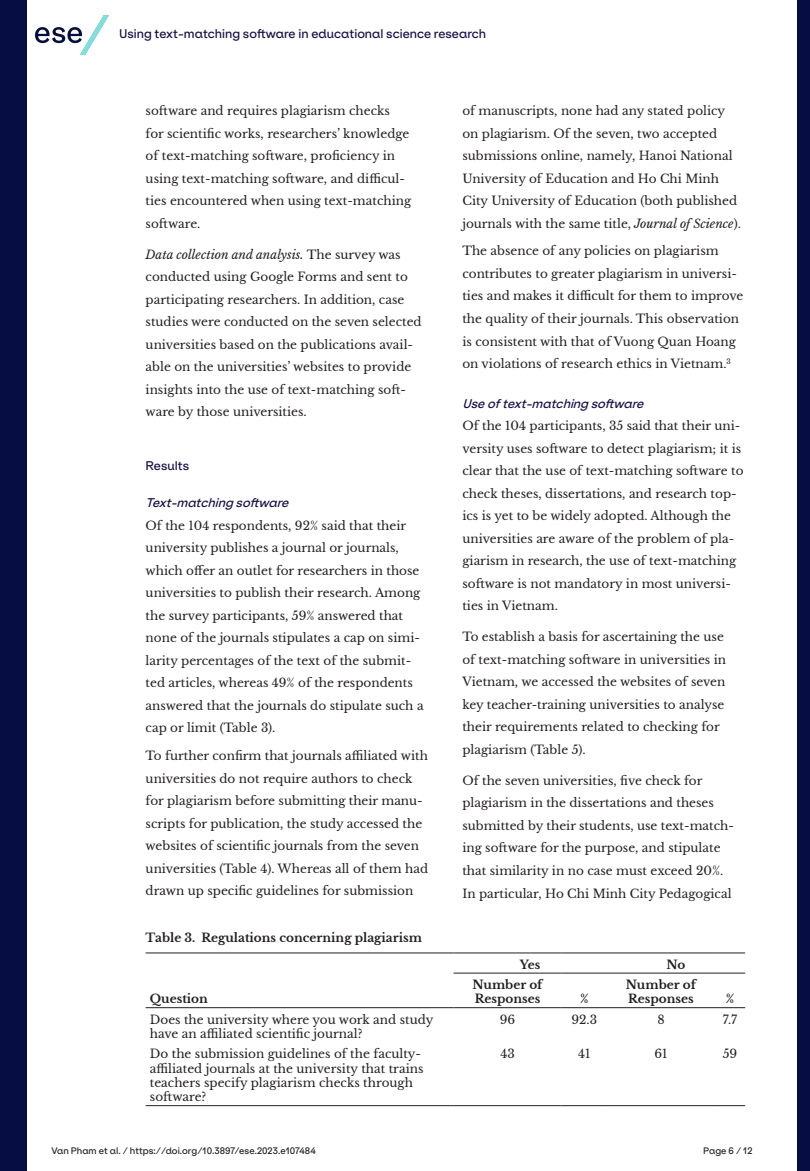
<style>
.page{position:relative;width:810px;height:1171px;background:#fff}
.page>*{position:absolute;margin:0;border:0;box-sizing:border-box;transform-origin:0 0}
.t1{font:12px/22.5px "Libre Baskerville";color:#231f20}
.t2{font:700 12px/14.4px "Libre Baskerville";color:#231f20}
.t3{font:500 12px "ES Klarheit Kurrent";color:#160f48}
.t4{font:italic 500 12px "ES Klarheit Kurrent";color:#160f48}
.t5{font:500 9px "ES Klarheit Kurrent";color:#231f20}
.s1{font-style:italic}
</style>
<div class="page">
<img style="left:35px;top:15px;width:73px;height:39px">
<div style="left:0;top:0;width:26px;height:1170px;background:#050d42"></div>
<div style="left:797px;top:0;width:13px;height:1170px;background:#050d42"></div>
<hr style="left:146px;top:952px;width:308px;height:1px;background:#231f20">
<hr style="left:454px;top:952px;width:108px;height:1px;background:#231f20">
<hr style="left:562px;top:952px;width:45px;height:1px;background:#231f20">
<hr style="left:607px;top:952px;width:108px;height:1px;background:#231f20">
<hr style="left:715px;top:952px;width:30px;height:1px;background:#231f20">
<hr style="left:454px;top:972px;width:108px;height:1px;background:#231f20">
<hr style="left:562px;top:972px;width:45px;height:1px;background:#231f20">
<hr style="left:607px;top:972px;width:108px;height:1px;background:#231f20">
<hr style="left:715px;top:972px;width:30px;height:1px;background:#231f20">
<hr style="left:146px;top:1007px;width:308px;height:1px;background:#231f20">
<hr style="left:454px;top:1007px;width:108px;height:1px;background:#231f20">
<hr style="left:562px;top:1007px;width:45px;height:1px;background:#231f20">
<hr style="left:607px;top:1007px;width:108px;height:1px;background:#231f20">
<hr style="left:715px;top:1007px;width:30px;height:1px;background:#231f20">
<hr style="left:146px;top:1104px;width:308px;height:1px;background:#231f20">
<hr style="left:454px;top:1104px;width:108px;height:1px;background:#231f20">
<hr style="left:562px;top:1104px;width:45px;height:1px;background:#231f20">
<hr style="left:607px;top:1104px;width:108px;height:1px;background:#231f20">
<hr style="left:715px;top:1104px;width:30px;height:1px;background:#231f20">
<p class="t3" style="left:119px;top:24px;width:369px">Using text-matching software in educational science research</p>
<p class="t1" style="left:146px;top:99px;width:267px">software and requires plagiarism checks for scientific works, researchers’ knowledge of text-matching software, proficiency in using text-matching software, and difficul&shy;ties encountered when using text-matching software.</p>
<p class="t1" style="left:146px;top:243px;width:278px"><span class="s1">Data collection and analysis.</span> The survey was conducted using Google Forms and sent to participating researchers. In addition, case studies were conducted on the seven selected universities based on the publications avail&shy;able on the universities’ websites to provide insights into the use of text-matching soft&shy;ware by those universities.</p>
<p class="t3" style="left:146px;top:455px;width:45px">Results</p>
<p class="t4" style="left:146px;top:492px;width:149px">Text-matchingsoftware</p>
<p class="t1" style="left:146px;top:514px;width:280px">Of the 104 respondents, 92% said that their university publishes a journal or journals, which offer an outlet for researchers in those universities to publish their research. Among the survey participants, 59% answered that none of the journals stipulates a cap on simi&shy;larity percentages of the text of the submit&shy;ted articles, whereas 49% of the respondents answered that the journals do stipulate such a cap or limit (Table 3).</p>
<p class="t1" style="left:146px;top:744px;width:284px">To further confirm that journals affiliated with universities do not require authors to check for plagiarism before submitting their manu&shy;scripts for publication, the study accessed the websites of scientific journals from the seven universities (Table 4). Whereas all of them had drawn up specific guidelines for submission</p>
<p class="t2" style="left:146px;top:930px;width:278px">Table 3. Regulations concerning plagiarism</p>
<p class="t2" style="left:150px;top:991px;width:60px">Question</p>
<p class="t1" style="left:462px;top:99px;width:280px">of manuscripts, none had any stated policy on plagiarism. Of the seven, two accepted submissions online, namely, Hanoi National University of Education and Ho Chi Minh City University of Education (both published journals with the same title, <span class="s1">Journal of Science</span>).</p>
<p class="t1" style="left:462px;top:240px;width:282px">The absence of any policies on plagiarism contributes to greater plagiarism in universi&shy;ties and makes it difficult for them to improve the quality of their journals. This observation is consistent with that of Vuong Quan Hoang on violations of research ethics in Vietnam.<sup>3</sup></p>
<p class="t4" style="left:462px;top:393px;width:187px">Useoftext-matchingsoftware</p>
<p class="t1" style="left:462px;top:414px;width:283px">Of the 104 participants, 35 said that their uni&shy;versity uses software to detect plagiarism; it is clear that the use of text-matching software to check theses, dissertations, and research top&shy;ics is yet to be widely adopted. Although the universities are aware of the problem of pla&shy;giarism in research, the use of text-matching software is not mandatory in most universi&shy;ties in Vietnam.</p>
<p class="t1" style="left:462px;top:625px;width:265px">To establish a basis for ascertaining the use of text-matching software in universities in Vietnam, we accessed the websites of seven key teacher-training universities to analyse their requirements related to checking for plagiarism (Table 5).</p>
<p class="t1" style="left:462px;top:769px;width:273px">Of the seven universities, five check for plagiarism in the dissertations and theses submitted by their students, use text-match&shy;ing software for the purpose, and stipulate that similarity in no case must exceed 20%.<br>In particular, Ho Chi Minh City Pedagogical</p>
<p class="t2" style="left:520px;top:957px;width:22px">Yes</p>
<p class="t2" style="left:667px;top:957px;width:20px">No</p>
<p class="t2" style="left:473px;top:977px;width:72px">Number of<br>Responses</p>
<p class="t2" style="left:626px;top:977px;width:72px">Number of<br>Responses</p>
<p class="t2" style="left:580px;top:991px;width:10px">%</p>
<p class="t2" style="left:726px;top:991px;width:10px">%</p>
<p class="t1" style="left:150px;top:1011px;width:285px;line-height:14.4px">Does the university where you work and study have an affiliated scientific journal?</p>
<p class="t1" style="left:500px;top:1007px;width:17px">96</p>
<p class="t1" style="left:571px;top:1007px;width:27px">92.3</p>
<p class="t1" style="left:657px;top:1007px;width:9px">8</p>
<p class="t1" style="left:723px;top:1007px;width:16px">7.7</p>
<p class="t1" style="left:150px;top:1046px;width:275px;line-height:14.4px">Do the submission guidelines of the faculty&shy;affiliated journals at the university that trains teachers specify plagiarism checks through software?</p>
<p class="t1" style="left:500px;top:1042px;width:16px">43</p>
<p class="t1" style="left:578px;top:1042px;width:14px">41</p>
<p class="t1" style="left:654px;top:1042px;width:15px">61</p>
<p class="t1" style="left:723px;top:1042px;width:16px">59</p>
<p class="t5" style="left:51px;top:1142px;width:266px">Van Pham et al. / https://doi.org/10.3897/ese.2023.e107484</p>
<p class="t5" style="left:703px;top:1142px;width:51px">Page 6 / 12</p>
</div>
